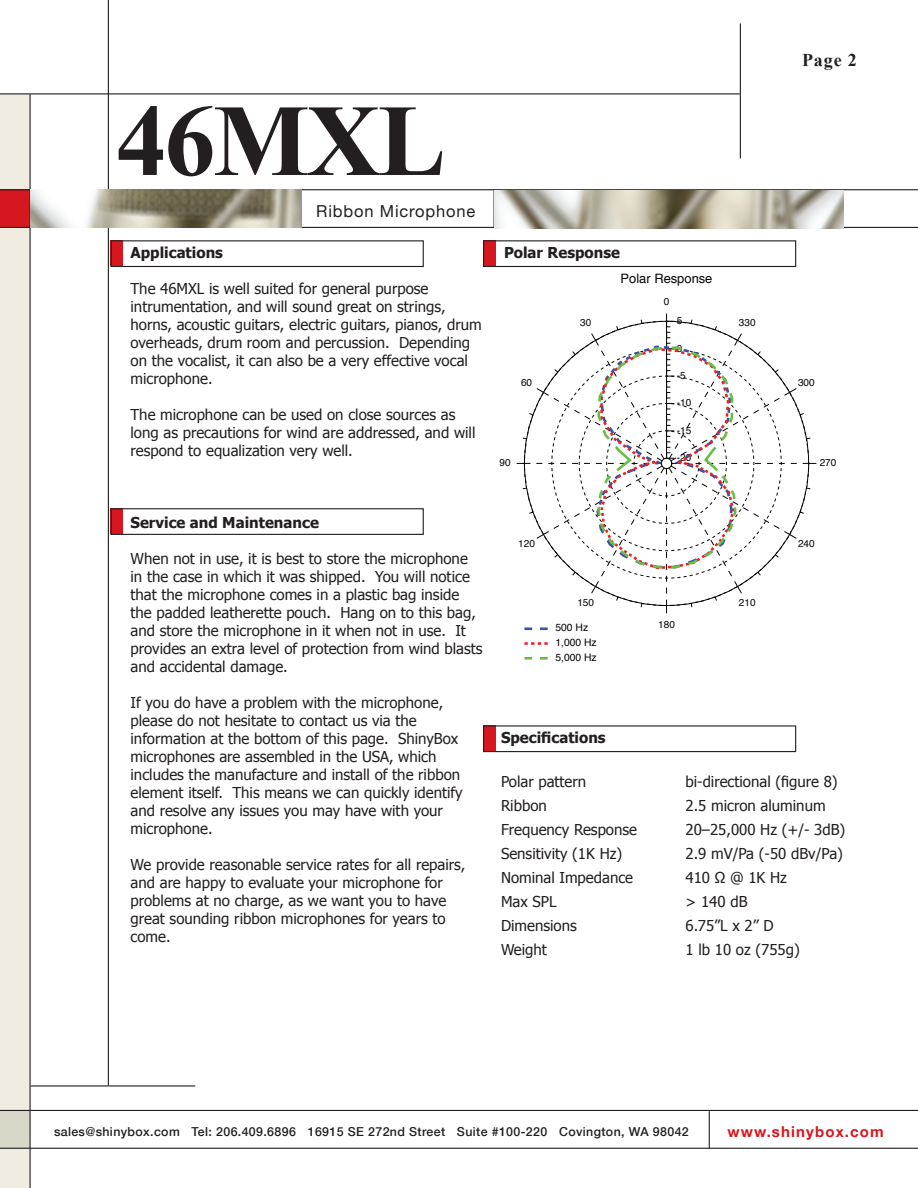
<style>
.page{position:relative;width:918px;height:1188px;background:#fff}
.page>*{position:absolute;margin:0;border:0;box-sizing:border-box;transform-origin:0 0}
.t1{font:700 102px "Times New Roman";letter-spacing:-.025em;color:#231f20}
.t2{font:700 18px "Times New Roman";color:#231f20}
.t3{font:16.5px "Helvetica Neue";letter-spacing:.05em;color:#231f20}
.t4{font:15px/18px "Tahoma";color:#231f20}
.t5{font:700 15px "Tahoma";color:#231f20}
.t6{font:700 15px "Helvetica Neue";letter-spacing:.075em;color:#d7171f}
.t7{font:12.9px "Helvetica";color:#040503}
.t8{font:500 12.3px "Helvetica Neue";letter-spacing:.03em;color:#231f20}
.t9{font:10.35px/14.7px "Helvetica";color:#040503}
.t10{font:10.05px "Helvetica";color:#040503}
</style>
<div class="page">
<div style="left:0;top:94px;width:30px;height:1094px;background:#f1ece2"></div>
<div style="left:0;top:1110px;width:30px;height:38px;background:#d8d7c8"></div>
<div style="left:0;top:189px;width:30px;height:38px;background:#d7171f"></div>
<hr style="left:108px;top:0;width:1px;height:1085px;background:#231f20">
<hr style="left:30px;top:94px;width:1px;height:1094px;background:#231f20">
<hr style="left:0;top:189px;width:918px;height:1px;background:#231f20">
<hr style="left:0;top:227px;width:918px;height:1px;background:#231f20">
<hr style="left:31px;top:1085px;width:164px;height:2px;background:#231f20">
<hr style="left:709px;top:1111px;width:1px;height:37px;background:#231f20">
<hr style="left:0;top:1110px;width:918px;height:1px;background:#231f20">
<hr style="left:0;top:1148px;width:918px;height:1px;background:#231f20">
<hr style="left:494px;top:189px;width:1px;height:39px;background:#231f20">
<hr style="left:0;top:93px;width:740px;height:1px;background:#231f20">
<hr style="left:740px;top:23px;width:1px;height:135px;background:#231f20">
<div style="left:111px;top:240px;width:12px;height:26px;background:#d7171f"></div>
<div style="left:111px;top:240px;width:313px;height:27px;border:1px solid #231f20"></div>
<img style="left:495px;top:190px;width:349px;height:38px">
<img style="left:31px;top:189px;width:270px;height:38px">
<div style="left:483px;top:240px;width:12px;height:26px;background:#d7171f"></div>
<div style="left:483px;top:240px;width:313px;height:27px;border:1px solid #231f20"></div>
<div style="left:483px;top:725px;width:12px;height:26px;background:#d7171f"></div>
<div style="left:483px;top:725px;width:313px;height:27px;border:1px solid #231f20"></div>
<div style="left:111px;top:508px;width:12px;height:26px;background:#d7171f"></div>
<div style="left:111px;top:508px;width:313px;height:27px;border:1px solid #231f20"></div>
<svg style="left:524px;top:627px;width:24px;height:3px"></svg>
<svg style="left:524px;top:642px;width:24px;height:3px"></svg>
<svg style="left:524px;top:321px;width:285px;height:285px"></svg>
<svg style="left:524px;top:657px;width:24px;height:3px"></svg>
<h1 class="t1" style="left:116px;top:70px;width:331px">46MXL</h1>
<p class="t3" style="left:316px;top:197px;width:160px">Ribbon Microphone</p>
<p class="t5" style="left:131px;top:242px;width:94px">Applications</p>
<p class="t4" style="left:131px;top:278px;width:353px">The 46MXL is well suited for general purpose intrumentation, and will sound great on strings, horns, acoustic guitars, electric guitars, pianos, drum overheads, drum room and percussion. Depending on the vocalist, it can also be a very effective vocal microphone.</p>
<p class="t4" style="left:131px;top:404px;width:346px">The microphone can be used on close sources as long as precautions for wind are addressed, and will respond to equalization very well.</p>
<p class="t5" style="left:504px;top:242px;width:117px">Polar Response</p>
<p class="t7" style="left:621px;top:268px;width:93px">Polar Response</p>
<p class="t10" style="left:521px;top:374px;width:13px">60</p>
<p class="t10" style="left:499px;top:455px;width:13px">90</p>
<p class="t10" style="left:580px;top:315px;width:13px">30</p>
<p class="t10" style="left:664px;top:293px;width:7px">0</p>
<p class="t10" style="left:677px;top:313px;width:7px">5</p>
<p class="t10" style="left:677px;top:340px;width:7px">0</p>
<p class="t10" style="left:677px;top:368px;width:10px">-5</p>
<p class="t10" style="left:677px;top:395px;width:16px">-10</p>
<p class="t10" style="left:677px;top:422px;width:16px">-15</p>
<p class="t10" style="left:677px;top:450px;width:16px">-20</p>
<p class="t10" style="left:739px;top:315px;width:18px">330</p>
<p class="t2" style="left:802px;top:47px;width:56px">Page 2</p>
<p class="t10" style="left:798px;top:374px;width:18px">300</p>
<p class="t10" style="left:820px;top:455px;width:18px">270</p>
<p class="t5" style="left:131px;top:512px;width:190px">Service and Maintenance</p>
<p class="t4" style="left:131px;top:548px;width:354px">When not in use, it is best to store the microphone in the case in which it was shipped. You will notice that the microphone comes in a plastic bag inside the padded leatherette pouch. Hang on to this bag, and store the microphone in it when not in use. It provides an extra level of protection from wind blasts and accidental damage.</p>
<p class="t4" style="left:131px;top:692px;width:334px">If you do have a problem with the microphone, please do not hesitate to contact us via the information at the bottom of this page. ShinyBox microphones are assembled in the USA, which includes the manufacture and install of the ribbon element itself. This means we can quickly identify and resolve any issues you may have with your microphone.</p>
<p class="t4" style="left:131px;top:854px;width:336px">We provide reasonable service rates for all repairs, and are happy to evaluate your microphone for problems at no charge, as we want you to have great sounding ribbon microphones for years to come.</p>
<p class="t10" style="left:518px;top:536px;width:18px">120</p>
<p class="t10" style="left:577px;top:595px;width:18px">150</p>
<p class="t9" style="left:555px;top:621px;width:43px">500 Hz<br>1,000 Hz<br>5,000 Hz</p>
<p class="t10" style="left:658px;top:617px;width:18px">180</p>
<p class="t10" style="left:739px;top:595px;width:18px">210</p>
<p class="t10" style="left:798px;top:536px;width:18px">240</p>
<p class="t5" style="left:501px;top:727px;width:106px">Specifications</p>
<p class="t4" style="left:501px;top:772px;width:87px">Polar pattern</p>
<p class="t4" style="left:686px;top:772px;width:154px">bi-directional (figure 8)</p>
<p class="t4" style="left:501px;top:796px;width:47px">Ribbon</p>
<p class="t4" style="left:686px;top:796px;width:142px">2.5 micron aluminum</p>
<p class="t4" style="left:501px;top:820px;width:138px">Frequency Response</p>
<p class="t4" style="left:686px;top:820px;width:161px">20–25,000 Hz (+/- 3dB)</p>
<p class="t4" style="left:501px;top:844px;width:123px">Sensitivity (1K Hz)</p>
<p class="t4" style="left:686px;top:844px;width:159px">2.9 mV/Pa (-50 dBv/Pa)</p>
<p class="t4" style="left:501px;top:868px;width:134px">Nominal Impedance</p>
<p class="t4" style="left:686px;top:868px;width:103px">410 Ω @ 1K Hz</p>
<p class="t4" style="left:501px;top:892px;width:57px">Max SPL</p>
<p class="t4" style="left:686px;top:892px;width:64px">&gt; 140 dB</p>
<p class="t4" style="left:501px;top:916px;width:77px">Dimensions</p>
<p class="t4" style="left:686px;top:916px;width:90px">6.75”L x 2” D</p>
<p class="t4" style="left:501px;top:940px;width:47px">Weight</p>
<p class="t4" style="left:686px;top:940px;width:116px">1 lb 10 oz (755g)</p>
<p class="t8" style="left:54px;top:1122px;width:636px">sales@shinybox.com Tel: 206.409.6896 16915 SE 272nd Street Suite #100-220 Covington, WA 98042</p>
<p class="t6" style="left:728px;top:1118px;width:158px">www.shinybox.com</p>
</div>
